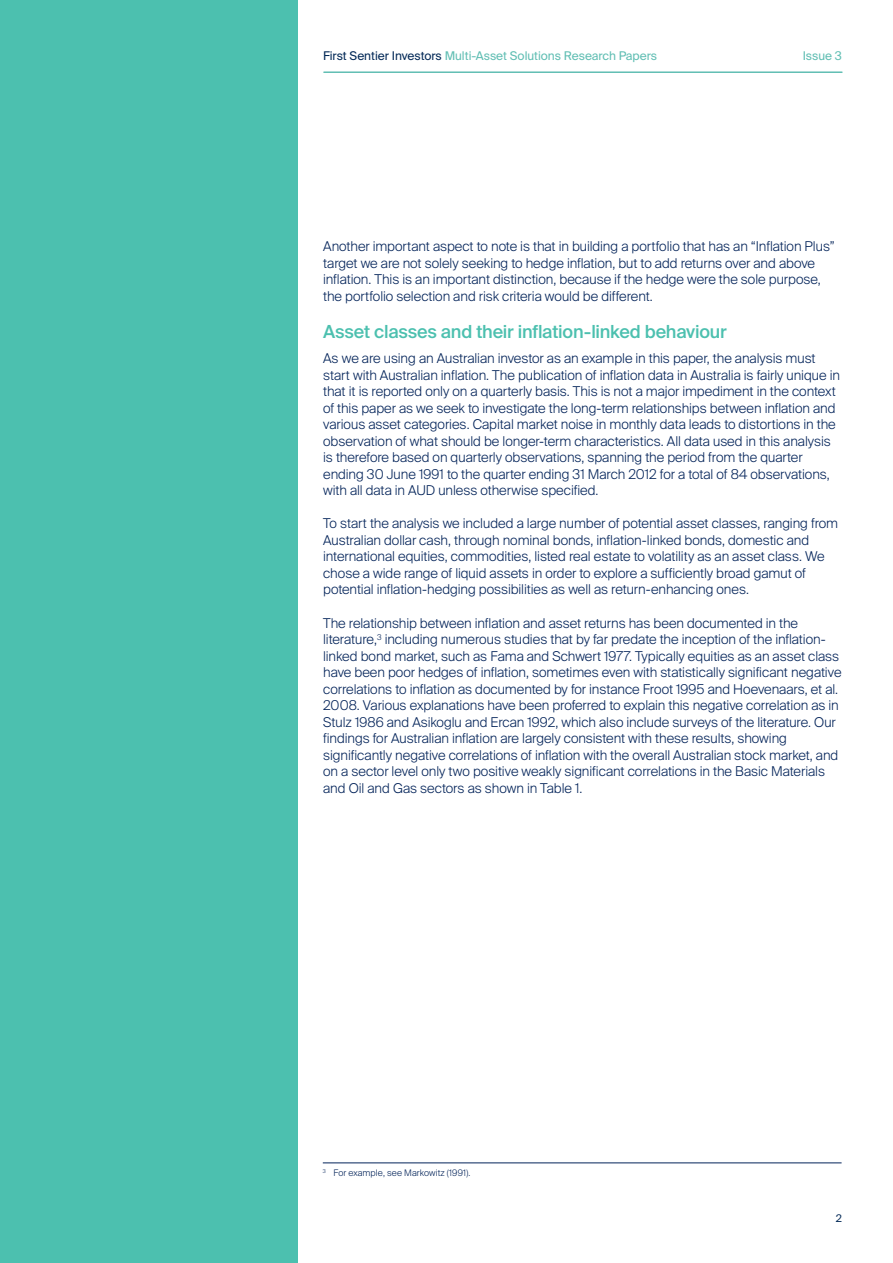
<style>
.page{position:relative;width:893px;height:1263px;background:#fff}
.page>*{position:absolute;margin:0;border:0;box-sizing:border-box;transform-origin:0 0}
.Body_heading{font:500 18px "Suisse Intl";letter-spacing:-.01em;color:#4cc0af}
.Body_text{font:300 13.5px/16.5px "Suisse Intl";letter-spacing:-.005em;color:#032359}
.t1{font:12px "Suisse Intl";letter-spacing:-.005em;color:#60beb3}
.t2{font:10.5px "Suisse Intl";color:#022856}
.Footnote_First{font:300 9px "Suisse Intl";letter-spacing:.015em;color:#032359}
.s1{color:#022856}
</style>
<div class="page">
<hr style="left:324px;top:71px;width:518px;height:2px;background:#60beb3">
<div style="left:0;top:0;width:298px;height:1263px;background:#4cc0af"></div>
<hr style="left:323px;top:1162px;width:519px;height:1px;background:#032359">
<p class="t1" style="left:323px;top:49px;width:336px"><span class="s1">First Sentier Investors</span> Multi-Asset Solutions Research Papers</p>
<p class="t1" style="left:803px;top:49px;width:41px">Issue 3</p>
<p class="Body_text" style="left:323px;top:238px;width:513px">Another important aspect to note is that in building a portfolio that has an “Inflation Plus” target we are not solely seeking to hedge inflation, but to add returns over and above inflation. This is an important distinction, because if the hedge were the sole purpose, the portfolio selection and risk criteria would be different.</p>
<p class="Body_heading" style="left:323px;top:322px;width:405px">Asset classes and their inflation-linked behaviour</p>
<p class="Body_text" style="left:323px;top:350px;width:518px">As we are using an Australian investor as an example in this paper, the analysis must start with Australian inflation. The publication of inflation data in Australia is fairly unique in that it is reported only on a quarterly basis. This is not a major impediment in the context of this paper as we seek to investigate the long-term relationships between inflation and various asset categories. Capital market noise in monthly data leads to distortions in the observation of what should be longer-term characteristics. All data used in this analysis is therefore based on quarterly observations, spanning the period from the quarter ending 30 June 1991 to the quarter ending 31 March 2012 for a total of 84 observations, with all data in AUD unless otherwise specified.</p>
<p class="Body_text" style="left:323px;top:516px;width:516px">To start the analysis we included a large number of potential asset classes, ranging from Australian dollar cash, through nominal bonds, inflation-linked bonds, domestic and international equities, commodities, listed real estate to volatility as an asset class. We chose a wide range of liquid assets in order to explore a sufficiently broad gamut of potential inflation-hedging possibilities as well as return-enhancing ones.</p>
<p class="Body_text" style="left:323px;top:615px;width:520px">The relationship between inflation and asset returns has been documented in the literature,<sup>3</sup> including numerous studies that by far predate the inception of the inflation&shy;linked bond market, such as Fama and Schwert 1977. Typically equities as an asset class have been poor hedges of inflation, sometimes even with statistically significant negative correlations to inflation as documented by for instance Froot 1995 and Hoevenaars, et al.<br>2008. Various explanations have been proferred to explain this negative correlation as in Stulz 1986 and Asikoglu and Ercan 1992, which also include surveys of the literature. Our findings for Australian inflation are largely consistent with these results, showing significantly negative correlations of inflation with the overall Australian stock market, and on a sector level only two positive weakly significant correlations in the Basic Materials and Oil and Gas sectors as shown in Table 1.</p>
<p class="Footnote_First" style="left:323px;top:1168px;width:149px"><sup>3</sup> For example, see Markowitz (1991).</p>
<p class="t2" style="left:836px;top:1212px;width:8px">2</p>
</div>
